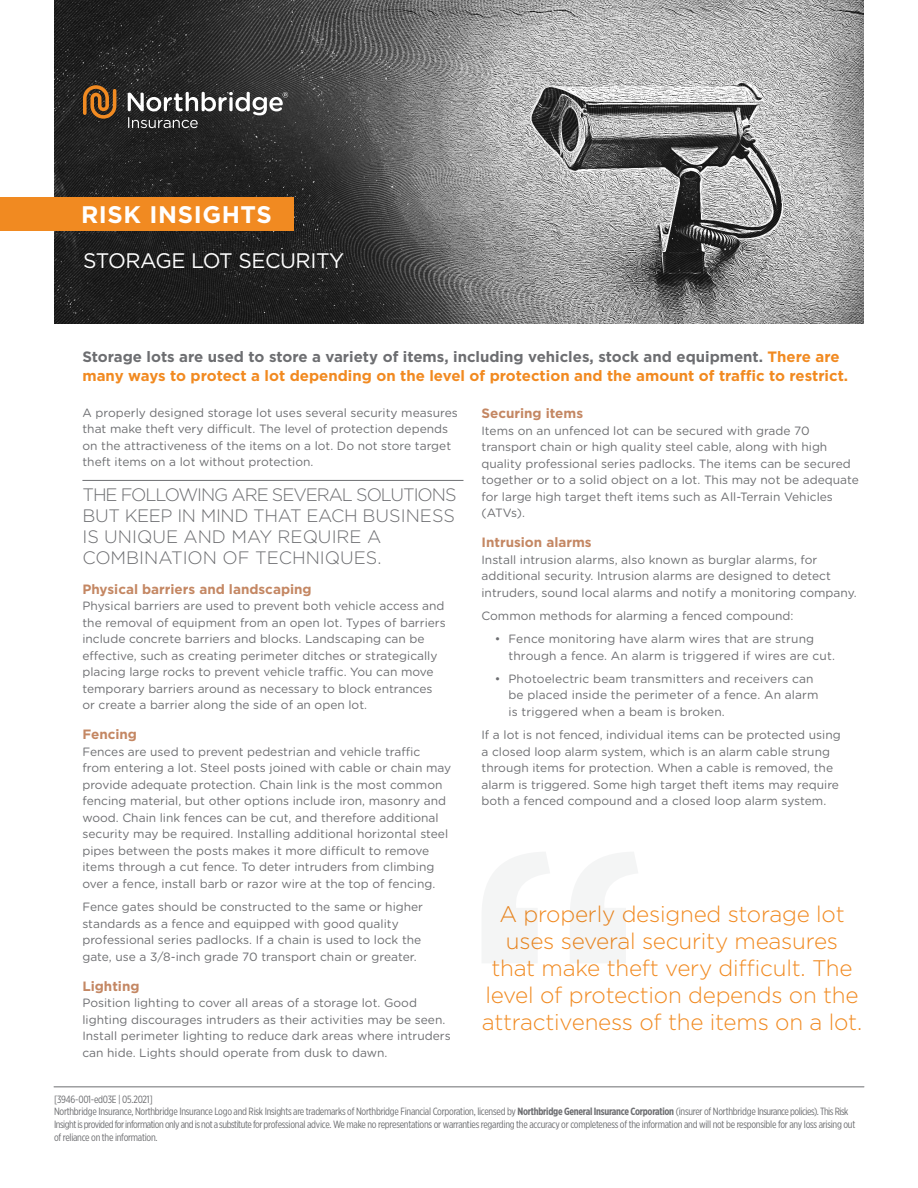
<style>
.page{position:relative;width:918px;height:1188px;background:#fff}
.page>*{position:absolute;margin:0;border:0;box-sizing:border-box;transform-origin:0 0}
.t1{font:700 24px "Gotham";letter-spacing:.025em;color:#fff}
.Pull_Quote{font:300 22.5px/27px "Gotham";letter-spacing:-.01em;color:#f18a21;text-align:center}
.Sub-title{font:21px "Gotham";letter-spacing:-.02em;color:#fff}
.body_-_Section_headi{font:300 18px/21px "Gotham";letter-spacing:-.02em;color:#6d6e71}
.Intro_text{font:700 15px/19.5px "Gotham";color:#f18a21}
.Headers{font:700 13.5px "Gotham";color:#c48763}
.Body_Text{font:12px/16.5px "Gotham Rounded";color:#6d6e71}
.Bullets{font:12px/16.5px "Gotham Rounded";letter-spacing:.01em;color:#6d6e71}
.t2{font:10.5px/12.6px "Gotham X Narrow";letter-spacing:-.025em;color:#6d6e71}
.s1{color:#6d6e71}
.s2{font-weight:700}
</style>
<div class="page">
<hr style="left:54px;top:1086px;width:810px;height:1px;background:#6d6e71">
<hr style="left:82px;top:480px;width:381px;height:1px;background:#6d6e71">
<img style="left:54px;top:0;width:810px;height:324px">
<svg style="left:83px;top:85px;width:33px;height:34px"></svg>
<svg style="left:128px;top:92px;width:160px;height:36px"></svg>
<div style="left:0;top:197px;width:293px;height:33px;background:#f18a21"></div>
<svg style="left:482px;top:852px;width:156px;height:111px"></svg>
<h1 class="t1" style="left:81px;top:198px;width:192px">RISK INSIGHTS</h1>
<h2 class="Sub-title" style="left:83px;top:247px;width:263px">STORAGE LOT SECURITY</h2>
<p class="Intro_text" style="left:82px;top:347px;width:767px"><span class="s1">Storage lots are used to store a variety of items, including vehicles, stock and equipment.</span> There are many ways to protect a lot depending on the level of protection and the amount of traffic to restrict.</p>
<p class="Body_Text" style="left:82px;top:404px;width:377px">A properly designed storage lot uses several security measures that make theft very difficult. The level of protection depends on the attractiveness of the items on a lot. Do not store target theft items on a lot without protection.</p>
<p class="body_-_Section_headi" style="left:82px;top:483px;width:376px">THE FOLLOWING ARE SEVERAL SOLUTIONS<br>BUT KEEP IN MIND THAT EACH BUSINESS<br>IS UNIQUE AND MAY REQUIRE A<br>COMBINATION OF TECHNIQUES.</p>
<h3 class="Headers" style="left:82px;top:580px;width:231px">Physical barriers and landscaping</h3>
<p class="Body_Text" style="left:82px;top:597px;width:365px">Physical barriers are used to prevent both vehicle access and the removal of equipment from an open lot. Types of barriers include concrete barriers and blocks. Landscaping can be effective, such as creating perimeter ditches or strategically placing large rocks to prevent vehicle traffic. You can move temporary barriers around as necessary to block entrances or create a barrier along the side of an open lot.</p>
<h3 class="Headers" style="left:82px;top:726px;width:56px">Fencing</h3>
<p class="Body_Text" style="left:82px;top:743px;width:370px">Fences are used to prevent pedestrian and vehicle traffic from entering a lot. Steel posts joined with cable or chain may provide adequate protection. Chain link is the most common fencing material, but other options include iron, masonry and wood. Chain link fences can be cut, and therefore additional security may be required. Installing additional horizontal steel pipes between the posts makes it more difficult to remove items through a cut fence. To deter intruders from climbing over a fence, install barb or razor wire at the top of fencing.</p>
<p class="Body_Text" style="left:82px;top:898px;width:342px">Fence gates should be constructed to the same or higher standards as a fence and equipped with good quality professional series padlocks. If a chain is used to lock the gate, use a 3/8-inch grade 70 transport chain or greater.</p>
<h3 class="Headers" style="left:82px;top:977px;width:59px">Lighting</h3>
<p class="Body_Text" style="left:82px;top:994px;width:370px">Position lighting to cover all areas of a storage lot. Good lighting discourages intruders as their activities may be seen.<br>Install perimeter lighting to reduce dark areas where intruders can hide. Lights should operate from dusk to dawn.</p>
<h3 class="Headers" style="left:481px;top:404px;width:103px">Securing items</h3>
<p class="Body_Text" style="left:481px;top:421px;width:379px">Items on an unfenced lot can be secured with grade 70 transport chain or high quality steel cable, along with high quality professional series padlocks. The items can be secured together or to a solid object on a lot. This may not be adequate for large high target theft items such as All-Terrain Vehicles (ATVs).</p>
<h3 class="Headers" style="left:481px;top:533px;width:112px">Intrusion alarms</h3>
<p class="Body_Text" style="left:481px;top:550px;width:377px">Install intrusion alarms, also known as burglar alarms, for additional security. Intrusion alarms are designed to detect intruders, sound local alarms and notify a monitoring company.</p>
<p class="Body_Text" style="left:481px;top:607px;width:314px">Common methods for alarming a fenced compound:</p>
<p class="Bullets" style="left:508px;top:630px;width:328px;text-indent:-14px">• Fence monitoring have alarm wires that are strung through a fence. An alarm is triggered if wires are cut.</p>
<p class="Bullets" style="left:508px;top:670px;width:312px;text-indent:-14px">• Photoelectric beam transmitters and receivers can be placed inside the perimeter of a fence. An alarm is triggered when a beam is broken.</p>
<p class="Body_Text" style="left:481px;top:726px;width:361px">If a lot is not fenced, individual items can be protected using a closed loop alarm system, which is an alarm cable strung through items for protection. When a cable is removed, the alarm is triggered. Some high target theft items may require both a fenced compound and a closed loop alarm system.</p>
<p class="Pull_Quote" style="left:482px;top:900px;width:382px">A properly designed storage lot uses several security measures that make theft very difficult. The level of protection depends on the attractiveness of the items on a lot.</p>
<p class="t2" style="left:54px;top:1093px;width:803px">[3946-001-ed03E | 05.2021]<br>Northbridge Insurance, Northbridge Insurance Logo and Risk Insights are trademarks of Northbridge Financial Corporation, licensed by <span class="s2">Northbridge General Insurance Corporation</span> (insurer of Northbridge Insurance policies). This Risk Insight is provided for information only and is not a substitute for professional advice. We make no representations or warranties regarding the accuracy or completeness of the information and will not be responsible for any loss arising out of reliance on the information.</p>
</div>
